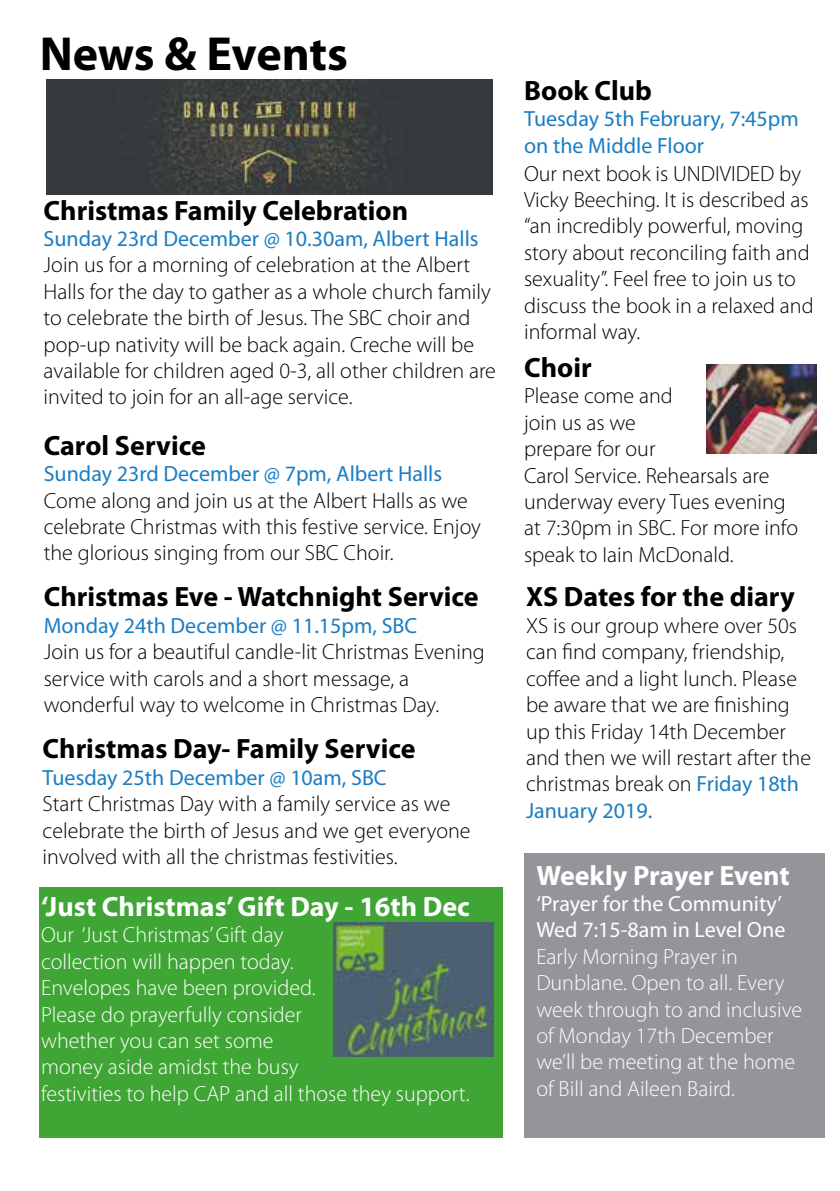
<style>
.page{position:relative;width:840px;height:1191px;background:#fff}
.page>*{position:absolute;margin:0;border:0;box-sizing:border-box;transform-origin:0 0}
.t1{font:700 48px "Myriad Pro";letter-spacing:-.005em;color:#000}
.t2{font:700 28px "Myriad Pro";color:#000}
.t3{font:700 28px "Myriad Pro";color:#fff}
.t4{font:300 22px/26.4px "Myriad Pro";color:#000}
.t5{font:300 22px/26.4px "Myriad Pro";color:#fff}
.t6{font:22px/26.4px "Myriad Pro";color:#1b7dc2}
.t7{font:22px/26.4px "Myriad Pro";color:#fff}
.s1{font-weight:400;color:#1b7dc2}
</style>
<div class="page">
<div style="left:524px;top:853px;width:300px;height:285px;background:#939599"></div>
<div style="left:40px;top:887px;width:463px;height:251px;background:#3fa535"></div>
<img style="left:706px;top:365px;width:110px;height:89px">
<img style="left:46px;top:79px;width:446px;height:116px">
<img style="left:333px;top:922px;width:160px;height:134px">
<h1 class="t1" style="left:40px;top:27px;width:310px">News &amp; Events</h1>
<p class="t2" style="left:44px;top:194px;width:366px">Christmas Family Celebration</p>
<p class="t6" style="left:44px;top:226px;width:436px">Sunday 23rd December @ 10.30am, Albert Halls</p>
<p class="t4" style="left:44px;top:252px;width:453px">Join us for a morning of celebration at the Albert Halls for the day to gather as a whole church family to celebrate the birth of Jesus. The SBC choir and pop-up nativity will be back again. Creche will be available for children aged 0-3, all other children are invited to join for an all-age service.</p>
<p class="t2" style="left:44px;top:429px;width:163px">Carol Service</p>
<p class="t6" style="left:44px;top:461px;width:400px">Sunday 23rd December @ 7pm, Albert Halls</p>
<p class="t4" style="left:44px;top:487px;width:438px">Come along and join us at the Albert Halls as we celebrate Christmas with this festive service. Enjoy the glorious singing from our SBC Choir.</p>
<p class="t2" style="left:44px;top:581px;width:436px">Christmas Eve - Watchnight Service</p>
<p class="t6" style="left:44px;top:613px;width:375px">Monday 24th December @ 11.15pm, SBC</p>
<p class="t4" style="left:44px;top:639px;width:442px">Join us for a beautiful candle-lit Christmas Evening service with carols and a short message, a wonderful way to welcome in Christmas Day.</p>
<p class="t2" style="left:43px;top:733px;width:374px">Christmas Day- Family Service</p>
<p class="t6" style="left:43px;top:764px;width:345px">Tuesday 25th December @ 10am, SBC</p>
<p class="t4" style="left:43px;top:791px;width:429px">Start Christmas Day with a family service as we celebrate the birth of Jesus and we get everyone involved with all the christmas festivities.</p>
<p class="t3" style="left:41px;top:891px;width:430px">‘Just Christmas’ Gift Day - 16th Dec</p>
<p class="t5" style="left:41px;top:922px;width:429px">Our ‘Just Christmas’ Gift day<br>collection will happen today.<br>Envelopes have been provided.<br>Please do prayerfully consider<br>whether you can set some<br>money aside amidst the busy<br>festivities to help CAP and all those they support.</p>
<p class="t2" style="left:524px;top:75px;width:129px">Book Club</p>
<p class="t6" style="left:524px;top:106px;width:276px">Tuesday 5th February, 7:45pm on the Middle Floor</p>
<p class="t4" style="left:524px;top:160px;width:291px">Our next book is UNDIVIDED by<br>Vicky Beeching. It is described as “an incredibly powerful, moving story about reconciling faith and sexuality”. Feel free to join us to discuss the book in a relaxed and informal way.</p>
<p class="t2" style="left:524px;top:352px;width:69px">Choir</p>
<p class="t4" style="left:524px;top:383px;width:275px">Please come and<br>join us as we<br>prepare for our<br>Carol Service. Rehearsals are underway every Tues evening at 7:30pm in SBC. For more info speak to Iain McDonald.</p>
<p class="t2" style="left:525px;top:581px;width:270px">XS Dates for the diary</p>
<p class="t4" style="left:525px;top:613px;width:286px">XS is our group where over 50s can find company, friendship, coffee and a light lunch. Please be aware that we are finishing up this Friday 14th December and then we will restart after the christmas break on <span class="s1">Friday 18th<br>January 2019.</span></p>
<p class="t3" style="left:536px;top:859px;width:255px">Weekly Prayer Event</p>
<p class="t7" style="left:536px;top:890px;width:250px">‘Prayer for the Community’<br>Wed 7:15-8am in Level One</p>
<p class="t5" style="left:536px;top:943px;width:267px">Early Morning Prayer in<br>Dunblane. Open to all. Every week through to and inclusive of Monday 17th December we’ll be meeting at the home of Bill and Aileen Baird.</p>
</div>
